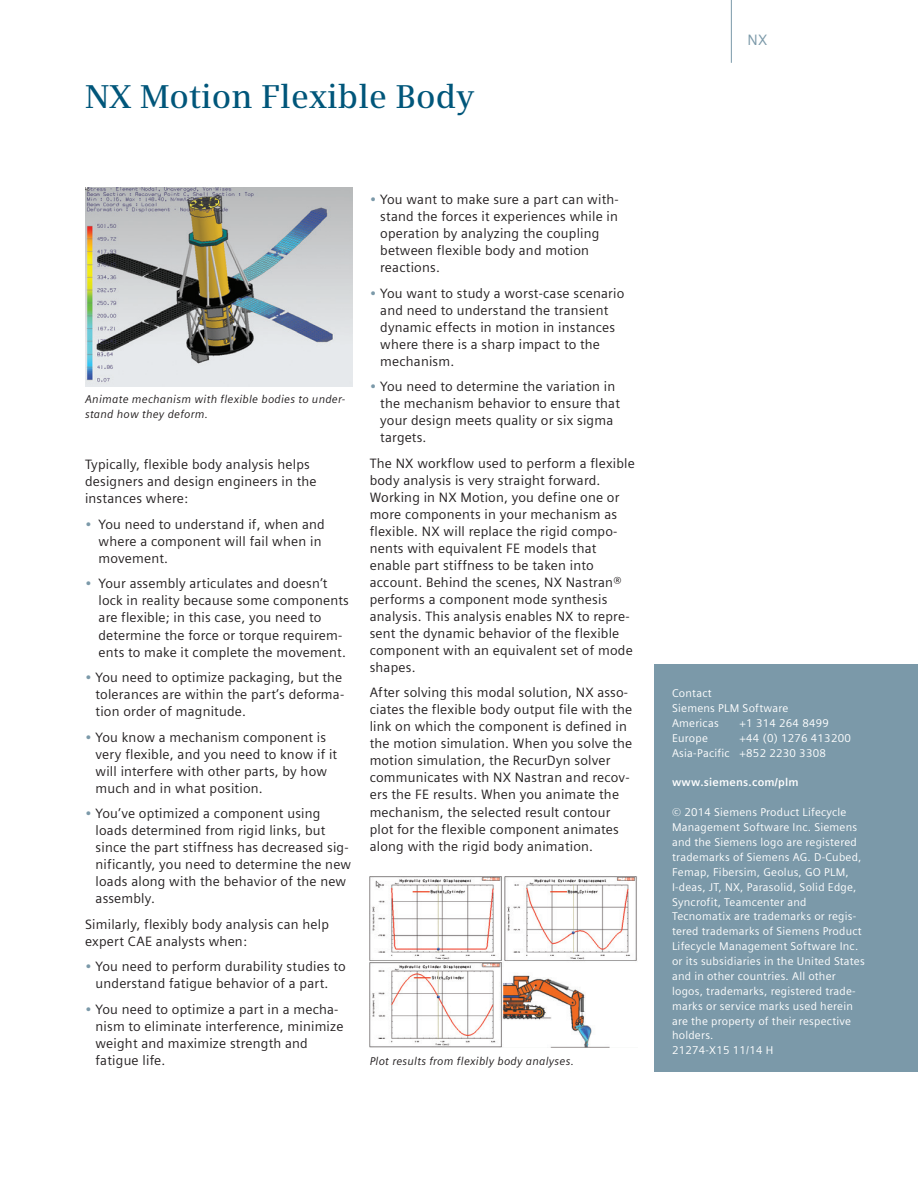
<style>
.page{position:relative;width:918px;height:1188px;background:#fff}
.page>*{position:absolute;margin:0;border:0;box-sizing:border-box;transform-origin:0 0}
.t1{font:600 33px "Siemens Serif";letter-spacing:.005em;color:#00567a}
.t2{font:15px "Siemens Sans";color:#7b99a9}
.t3{font:13.5px/17px "Siemens Sans";letter-spacing:.015em;color:#231f20}
.t4{font:11.25px/14.9px "Siemens Sans";letter-spacing:.02em;color:#fff}
.t5{font:italic 11.25px/14.9px "Siemens Sans";letter-spacing:.02em;color:#231f20}
.t6{font:700 11.25px "Siemens Sans";letter-spacing:.02em;color:#fff}
.s1{color:#7b99a9}
</style>
<div class="page">
<div style="left:655px;top:664px;width:263px;height:408px;background:#7b99a9"></div>
<hr style="left:731px;top:0;width:1px;height:63px;background:#7b99a9">
<img style="left:370px;top:876px;width:267px;height:172px">
<img style="left:85px;top:187px;width:268px;height:199px">
<h1 class="t1" style="left:85px;top:77px;width:391px">NX Motion Flexible Body</h1>
<p class="t2" style="left:748px;top:32px;width:21px">NX</p>
<p class="t5" style="left:85px;top:392px;width:262px">Animate mechanism with flexible bodies to under&shy;stand how they deform.</p>
<p class="t3" style="left:85px;top:456px;width:233px">Typically, flexible body analysis helps designers and design engineers in the instances where:</p>
<p class="t3" style="left:99px;top:516px;width:228px;text-indent:-14px"><span class="s1">•</span> You need to understand if, when and where a component will fail when in movement.</p>
<p class="t3" style="left:99px;top:575px;width:252px;text-indent:-14px"><span class="s1">•</span> Your assembly articulates and doesn’t lock in reality because some components are flexible; in this case, you need to determine the force or torque requirem&shy;ents to make it complete the movement.</p>
<p class="t3" style="left:96px;top:669px;width:250px;text-indent:-11px"><span class="s1">•</span> You need to optimize packaging, but the tolerances are within the part’s deforma&shy;tion order of magnitude.</p>
<p class="t3" style="left:96px;top:729px;width:243px;text-indent:-11px"><span class="s1">•</span> You know a mechanism component is very flexible, and you need to know if it will interfere with other parts, by how much and in what position.</p>
<p class="t3" style="left:96px;top:805px;width:257px;text-indent:-11px"><span class="s1">•</span> You’ve optimized a component using loads determined from rigid links, but since the part stiffness has decreased sig&shy;nificantly, you need to determine the new loads along with the behavior of the new assembly.</p>
<p class="t3" style="left:85px;top:916px;width:245px">Similarly, flexibly body analysis can help expert CAE analysts when:</p>
<p class="t3" style="left:85px;top:958px;width:262px;text-align:center"><span class="s1">•</span> You need to perform durability studies to understand fatigue behavior of a part.</p>
<p class="t3" style="left:96px;top:1001px;width:249px;text-indent:-11px"><span class="s1">•</span> You need to optimize a part in a mecha&shy;nism to eliminate interference, minimize weight and maximize strength and fatigue life.</p>
<p class="t3" style="left:380px;top:191px;width:240px;text-indent:-11px"><span class="s1">•</span> You want to make sure a part can with&shy;stand the forces it experiences while in operation by analyzing the coupling between flexible body and motion reactions.</p>
<p class="t3" style="left:380px;top:285px;width:246px;text-indent:-11px"><span class="s1">•</span> You want to study a worst-case scenario and need to understand the transient dynamic effects in motion in instances where there is a sharp impact to the mechanism.</p>
<p class="t3" style="left:380px;top:378px;width:241px;text-indent:-11px"><span class="s1">•</span> You need to determine the variation in the mechanism behavior to ensure that your design meets quality or six sigma targets.</p>
<p class="t3" style="left:370px;top:455px;width:267px">The NX workflow used to perform a flexible body analysis is very straight forward.<br>Working in NX Motion, you define one or more components in your mechanism as flexible. NX will replace the rigid compo&shy;nents with equivalent FE models that enable part stiffness to be taken into account. Behind the scenes, NX Nastran® performs a component mode synthesis analysis. This analysis enables NX to repre&shy;sent the dynamic behavior of the flexible component with an equivalent set of mode shapes.</p>
<p class="t3" style="left:370px;top:684px;width:264px">After solving this modal solution, NX asso&shy;ciates the flexible body output file with the link on which the component is defined in the motion simulation. When you solve the motion simulation, the RecurDyn solver communicates with NX Nastran and recov&shy;ers the FE results. When you animate the mechanism, the selected result contour plot for the flexible component animates along with the rigid body animation.</p>
<p class="t4" style="left:672px;top:686px;width:118px">Contact<br>Siemens PLM Software<br>Americas</p>
<p class="t4" style="left:740px;top:716px;width:91px">+1 314 264 8499</p>
<p class="t4" style="left:672px;top:731px;width:180px;text-indent:68px">+44 (0) 1276 413200<br>Asia-Pacific +852 2230 3308</p>
<p class="t6" style="left:672px;top:776px;width:128px">www.siemens.com/plm</p>
<p class="t4" style="left:672px;top:805px;width:194px">© 2014 Siemens Product Lifecycle<br>Management Software Inc. Siemens and the Siemens logo are registered trademarks of Siemens AG. D-Cubed,<br>Femap, Fibersim, Geolus, GO PLM,<br>I-deas, JT, NX, Parasolid, Solid Edge,<br>Syncrofit, Teamcenter and<br>Tecnomatix are trademarks or regis&shy;tered trademarks of Siemens Product<br>Lifecycle Management Software Inc. or its subsidiaries in the United States and in other countries. All other logos, trademarks, registered trade&shy;marks or service marks used herein are the property of their respective holders.<br>21274-X15 11/14 H</p>
<p class="t4" style="left:672px;top:731px;width:37px">Europe</p>
<p class="t5" style="left:370px;top:1053px;width:206px">Plot results from flexibly body analyses.</p>
</div>
